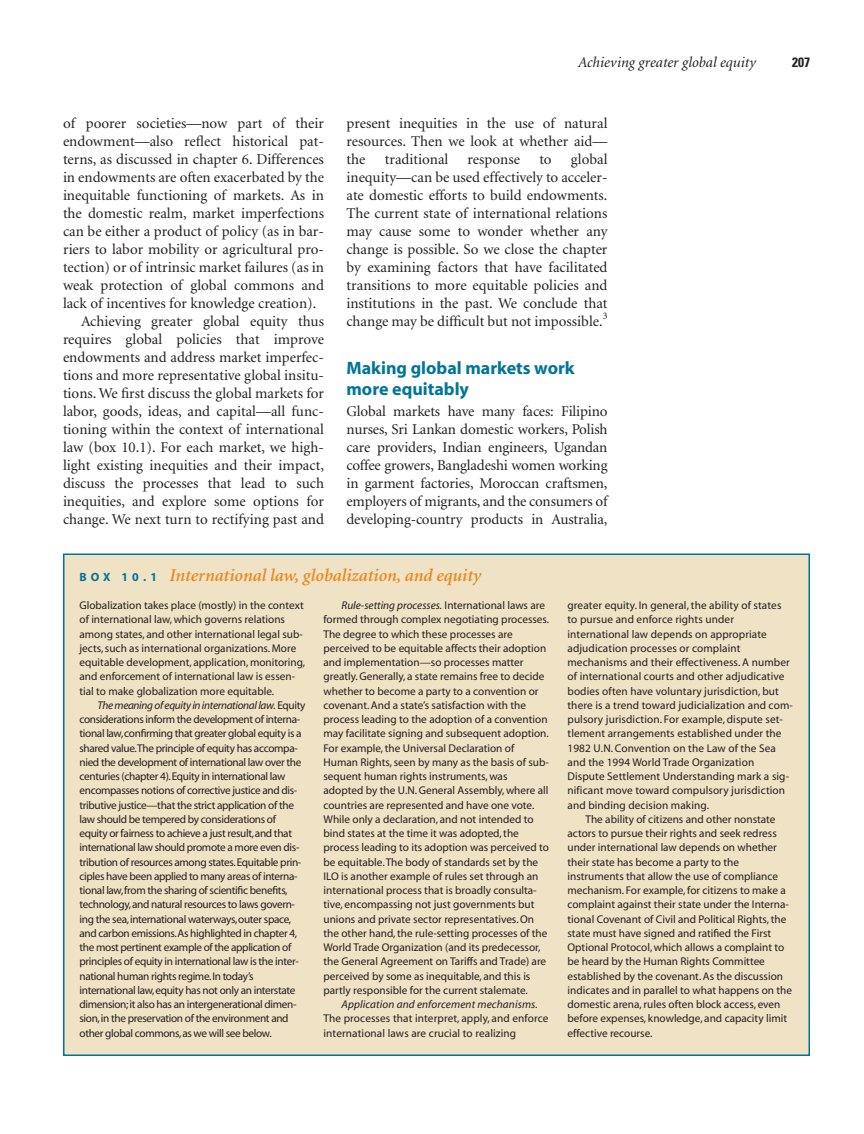
<style>
.page{position:relative;width:864px;height:1134px;background:#fff}
.page>*{position:absolute;margin:0;border:0;box-sizing:border-box;transform-origin:0 0}
.t1{font:italic 600 18px "Minion";color:#ed891d}
.t2{font:700 18px/21px "Myriad";color:#007598}
.t3{font:15px/18px "Minion";color:#231f20;text-align:justify}
.t4{font:italic 15px "Minion";color:#231f20}
.t5{font:700 condensed 13.5px "Univers";color:#231f20}
.t6{font:11.25px/14.2px "Myriad";color:#231f20}
.t7{font:11.25px/14.2px "Myriad";letter-spacing:-.03em;color:#231f20}
.t8{font:italic 11.25px "Myriad";letter-spacing:.01em;color:#231f20}
.s1{font-family:"Myriad";font-weight:700;font-style:normal;font-size:12px;color:#007598}
.s2{font-style:italic}
</style>
<div class="page">
<div style="left:64px;top:554px;width:745px;height:501px;background:#efe2c5"></div>
<h2 class="t3" style="left:63px;top:115px;width:262px">of poorer societies—now part of their</h2>
<h2 class="t3" style="left:63px;top:133px;width:262px">endowment—also reflect historical pat-</h2>
<h2 class="t3" style="left:63px;top:151px;width:262px">terns, as discussed in chapter 6. Differences</h2>
<h2 class="t3" style="left:63px;top:169px;width:262px">in endowments are often exacerbated by the</h2>
<h2 class="t3" style="left:63px;top:187px;width:262px">inequitable functioning of markets. As in</h2>
<h2 class="t3" style="left:63px;top:205px;width:262px">the domestic realm, market imperfections</h2>
<h2 class="t3" style="left:63px;top:223px;width:262px">can be either a product of policy (as in bar-</h2>
<h2 class="t3" style="left:63px;top:241px;width:262px">riers to labor mobility or agricultural pro-</h2>
<h2 class="t3" style="left:63px;top:259px;width:262px">tection) or of intrinsic market failures (as in</h2>
<h2 class="t3" style="left:63px;top:277px;width:262px">weak protection of global commons and</h2>
<h2 class="t3" style="left:63px;top:295px;width:255px">lack of incentives for knowledge creation).</h2>
<h2 class="t3" style="left:81px;top:313px;width:245px">Achieving greater global equity thus</h2>
<h2 class="t3" style="left:63px;top:331px;width:262px">requires global policies that improve</h2>
<h2 class="t3" style="left:63px;top:349px;width:262px">endowments and address market imperfec-</h2>
<h2 class="t3" style="left:63px;top:367px;width:262px">tions and more representative global insitu-</h2>
<h2 class="t3" style="left:63px;top:385px;width:263px">tions. We first discuss the global markets for</h2>
<h2 class="t3" style="left:63px;top:403px;width:262px">labor, goods, ideas, and capital—all func-</h2>
<h2 class="t3" style="left:63px;top:421px;width:262px">tioning within the context of international</h2>
<h2 class="t3" style="left:63px;top:439px;width:262px">law (box 10.1). For each market, we high-</h2>
<h2 class="t3" style="left:63px;top:457px;width:262px">light existing inequities and their impact,</h2>
<h2 class="t3" style="left:63px;top:475px;width:263px">discuss the processes that lead to such</h2>
<h2 class="t3" style="left:63px;top:493px;width:263px">inequities, and explore some options for</h2>
<h2 class="t3" style="left:63px;top:511px;width:263px">change. We next turn to rectifying past and</h2>
<h2 class="t4" style="left:578px;top:56px;width:179px">Achieving greater global equity</h2>
<p class="t5" style="left:792px;top:57px;width:19px">207</p>
<h2 class="t3" style="left:346px;top:115px;width:262px">present inequities in the use of natural resources. Then we look at whether aid— the</h2>
<p class="t3" style="left:346px;top:151px;width:263px;text-indent:224px">global inequity—can be used effectively to acceler&shy;ate domestic efforts to build endowments.<br>The current state of international relations may cause some to wonder whether any change is possible. So we close the chapter by examining factors that have facilitated transitions to more equitable policies and institutions in the past. We conclude that change may be difficult but not impossible.<sup>3</sup></p>
<h1 class="t2" style="left:346px;top:359px;width:230px">Making global markets work more equitably</h1>
<p class="t3" style="left:346px;top:403px;width:263px">Global markets have many faces: Filipino nurses, Sri Lankan domestic workers, Polish care providers, Indian engineers, Ugandan coffee growers, Bangladeshi women working in garment factories, Moroccan craftsmen, employers of migrants, and the consumers of developing-country products in Australia,</p>
<h2 class="t3" style="left:385px;top:151px;width:65px">traditional</h2>
<h2 class="t3" style="left:468px;top:151px;width:54px">response</h2>
<h2 class="t3" style="left:539px;top:151px;width:14px">to</h2>
<h1 class="t1" style="left:80px;top:568px;width:403px"><span class="s1">B O X 1 0 . 1</span> International law, globalization, and equity</h1>
<p class="t6" style="left:80px;top:599px;width:227px">Globalization takes place (mostly) in the context of international law, which governs relations among states, and other international legal sub&shy;jects, such as international organizations. More equitable development, application, monitoring, and enforcement of international law is essen&shy;tial to make globalization more equitable.</p>
<p class="t7" style="left:80px;top:699px;width:227px;text-indent:18px"><span class="s2">The meaning of equity in international law.</span> Equity considerations inform the development of interna&shy;tional law,confirming that greater global equity is a shared value.The principle of equity has accompa&shy;nied the development of international law over the centuries (chapter 4).Equity in international law encompasses notions of corrective justice and dis&shy;tributive justice—that the strict application of the law should be tempered by considerations of equity or fairness to achieve a just result,and that international law should promote a more even dis&shy;tribution of resources among states.Equitable prin&shy;ciples have been applied to many areas of interna&shy;tional law,from the sharing of scientific benefits, technology,and natural resources to laws govern&shy;ing the sea,international waterways,outer space, and carbon emissions.As highlighted in chapter 4, the most pertinent example of the application of principles of equity in international law is the inter&shy;national human rights regime.In today’s international law,equity has not only an interstate dimension;it also has an intergenerational dimen&shy;sion,in the preservation of the environment and other global commons,as we will see below.</p>
<p class="t6" style="left:324px;top:599px;width:227px;text-indent:18px"><span class="s2">Rule-setting processes.</span> International laws are formed through complex negotiating processes.<br>The degree to which these processes are perceived to be equitable affects their adoption and implementation—so processes matter greatly. Generally, a state remains free to decide whether to become a party to a convention or covenant. And a state’s satisfaction with the process leading to the adoption of a convention may facilitate signing and subsequent adoption.<br>For example, the Universal Declaration of Human Rights, seen by many as the basis of sub&shy;sequent human rights instruments, was adopted by the U.N. General Assembly, where all countries are represented and have one vote.<br>While only a declaration, and not intended to bind states at the time it was adopted, the process leading to its adoption was perceived to be equitable.The body of standards set by the ILO is another example of rules set through an international process that is broadly consulta&shy;tive, encompassing not just governments but unions and private sector representatives. On the other hand, the rule-setting processes of the World Trade Organization (and its predecessor, the General Agreement on Tariffs and Trade) are perceived by some as inequitable, and this is partly responsible for the current stalemate.</p>
<p class="t8" style="left:342px;top:1000px;width:198px">Application and enforcement mechanisms.</p>
<p class="t6" style="left:324px;top:1012px;width:227px">The processes that interpret, apply, and enforce international laws are crucial to realizing</p>
<p class="t6" style="left:568px;top:599px;width:215px">greater equity. In general, the ability of states</p>
<p class="t6" style="left:568px;top:613px;width:168px">to pursue and enforce rights under</p>
<p class="t6" style="left:568px;top:628px;width:201px">international law depends on appropriate</p>
<p class="t6" style="left:568px;top:642px;width:175px">adjudication processes or complaint</p>
<p class="t6" style="left:568px;top:656px;width:224px">mechanisms and their effectiveness. A number</p>
<p class="t6" style="left:568px;top:670px;width:219px">of international courts and other adjudicative</p>
<p class="t6" style="left:568px;top:685px;width:213px">bodies often have voluntary jurisdiction, but</p>
<p class="t6" style="left:568px;top:699px;width:227px">there is a trend toward judicialization and com-</p>
<p class="t6" style="left:568px;top:713px;width:217px">pulsory jurisdiction. For example, dispute set-</p>
<p class="t6" style="left:568px;top:727px;width:216px">tlement arrangements established under the</p>
<p class="t6" style="left:568px;top:742px;width:210px">1982 U.N. Convention on the Law of the Sea</p>
<p class="t6" style="left:568px;top:756px;width:188px">and the 1994 World Trade Organization</p>
<p class="t6" style="left:568px;top:770px;width:223px">Dispute Settlement Understanding mark a sig-</p>
<p class="t6" style="left:568px;top:784px;width:219px">nificant move toward compulsory jurisdiction</p>
<p class="t6" style="left:568px;top:799px;width:143px">and binding decision making.</p>
<p class="t6" style="left:586px;top:813px;width:192px">The ability of citizens and other nonstate</p>
<p class="t6" style="left:568px;top:827px;width:211px">actors to pursue their rights and seek redress</p>
<p class="t6" style="left:568px;top:841px;width:211px">under international law depends on whether</p>
<p class="t6" style="left:568px;top:856px;width:173px">their state has become a party to the</p>
<p class="t6" style="left:568px;top:870px;width:212px">instruments that allow the use of compliance</p>
<p class="t6" style="left:568px;top:884px;width:220px">mechanism. For example, for citizens to make a</p>
<p class="t6" style="left:568px;top:898px;width:223px">complaint against their state under the Interna-</p>
<p class="t6" style="left:568px;top:913px;width:220px">tional Covenant of Civil and Political Rights, the</p>
<p class="t6" style="left:568px;top:927px;width:205px">state must have signed and ratified the First</p>
<p class="t6" style="left:568px;top:941px;width:218px">Optional Protocol, which allows a complaint to</p>
<p class="t6" style="left:568px;top:955px;width:199px">be heard by the Human Rights Committee</p>
<p class="t6" style="left:568px;top:970px;width:217px">established by the covenant. As the discussion</p>
<p class="t6" style="left:568px;top:984px;width:226px">indicates and in parallel to what happens on the</p>
<p class="t6" style="left:568px;top:998px;width:214px">domestic arena, rules often block access, even</p>
<p class="t6" style="left:568px;top:1012px;width:221px">before expenses, knowledge, and capacity limit</p>
<p class="t6" style="left:568px;top:1027px;width:87px">effective recourse.</p>
</div>
